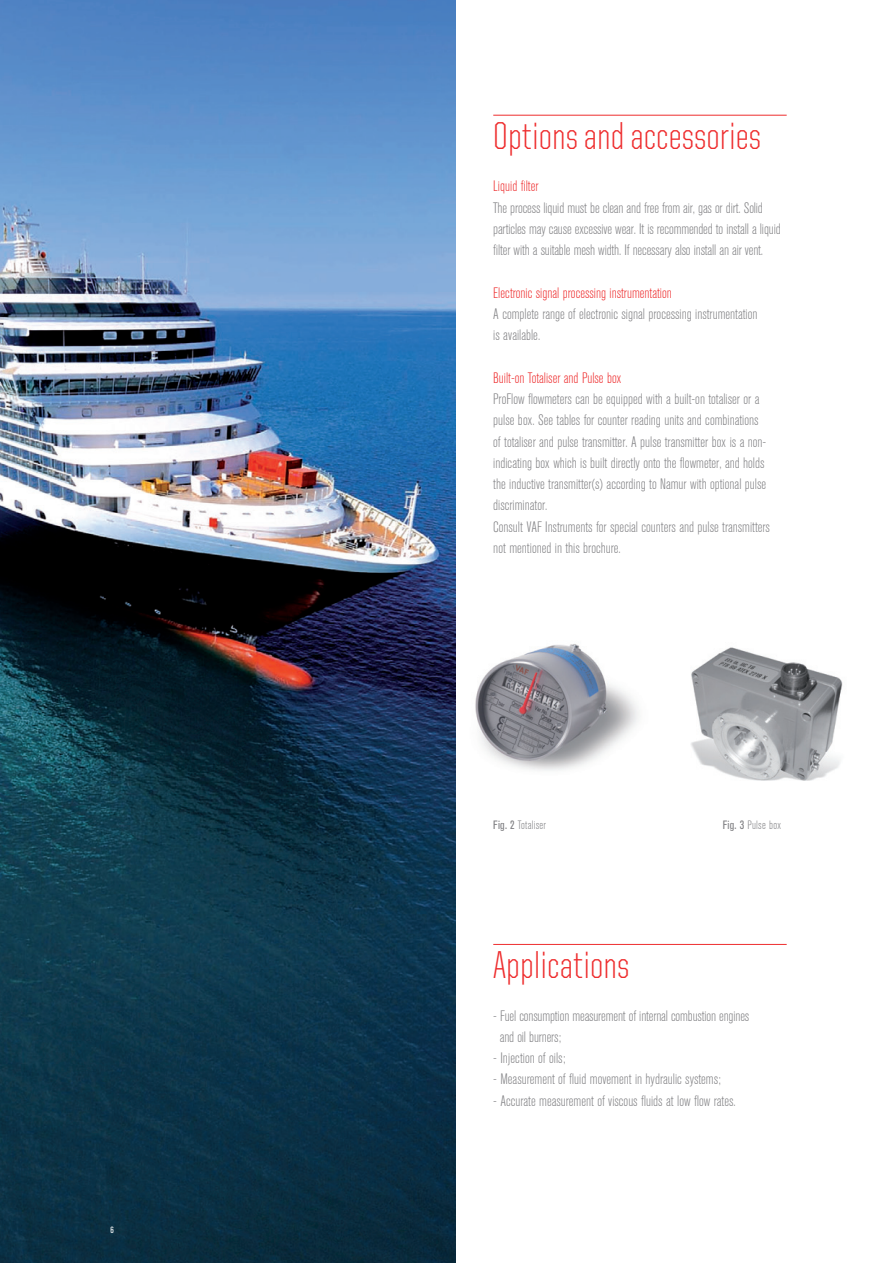
<style>
.page{position:relative;width:893px;height:1263px;background:#fff}
.page>*{position:absolute;margin:0;border:0;box-sizing:border-box;transform-origin:0 0}
.t1{font:300 39px "United Sans Cond";color:#ee2d2e}
.t2{font:300 condensed 15px/21.3px "Akzidenz Grotesk BE";color:#808083}
.t3{font:300 condensed 15px "Akzidenz Grotesk BE";color:#ee2d2e}
.t4{font:300 condensed 12px "Akzidenz Grotesk BE";letter-spacing:.02em;color:#808083}
.t5{font:condensed 9px "Akzidenz Grotesk BE";color:#fff}
.s1{font-weight:400}
</style>
<div class="page">
<img style="left:691px;top:647px;width:152px;height:134px">
<img style="left:455px;top:595px;width:184px;height:277px">
<img style="left:0;top:0;width:455px;height:1263px">
<hr style="left:493px;top:115px;width:294px;height:1px;background:#ee2d2e">
<hr style="left:493px;top:944px;width:294px;height:1px;background:#ee2d2e">
<p class="t5" style="left:111px;top:1225px;width:5px">6</p>
<h1 class="t1" style="left:493px;top:116px;width:269px">Options and accessories</h1>
<p class="t3" style="left:493px;top:178px;width:47px">Liquid filter</p>
<p class="t2" style="left:493px;top:197px;width:289px">The process liquid must be clean and free from air, gas or dirt. Solid particles may cause excessive wear. It is recommended to install a liquid filter with a suitable mesh width. If necessary also install an air vent.</p>
<p class="t3" style="left:493px;top:284px;width:180px">Electronic signal processing instrumentation</p>
<p class="t2" style="left:493px;top:304px;width:266px">A complete range of electronic signal processing instrumentation is available.</p>
<p class="t3" style="left:493px;top:369px;width:130px">Built-on Totaliser and Pulse box</p>
<p class="t2" style="left:493px;top:389px;width:278px">ProFlow flowmeters can be equipped with a built-on totaliser or a pulse box. See tables for counter reading units and combinations<br>of totaliser and pulse transmitter. A pulse transmitter box is a non&shy;indicating box which is built directly onto the flowmeter, and holds the inductive transmitter(s) according to Namur with optional pulse discriminator.<br>Consult VAF Instruments for special counters and pulse transmitters not mentioned in this brochure.</p>
<p class="t4" style="left:493px;top:819px;width:54px"><span class="s1">Fig. 2</span> Totaliser</p>
<p class="t4" style="left:723px;top:819px;width:60px"><span class="s1">Fig. 3</span> Pulse box</p>
<h1 class="t1" style="left:493px;top:945px;width:138px">Applications</h1>
<p class="t2" style="left:500px;top:1005px;width:251px;text-indent:-7px">- Fuel consumption measurement of internal combustion engines and oil burners;</p>
<p class="t2" style="left:493px;top:1048px;width:74px">- Injection of oils;</p>
<p class="t2" style="left:493px;top:1069px;width:229px">- Measurement of fluid movement in hydraulic systems;</p>
<p class="t2" style="left:493px;top:1090px;width:244px">- Accurate measurement of viscous fluids at low flow rates.</p>
</div>
